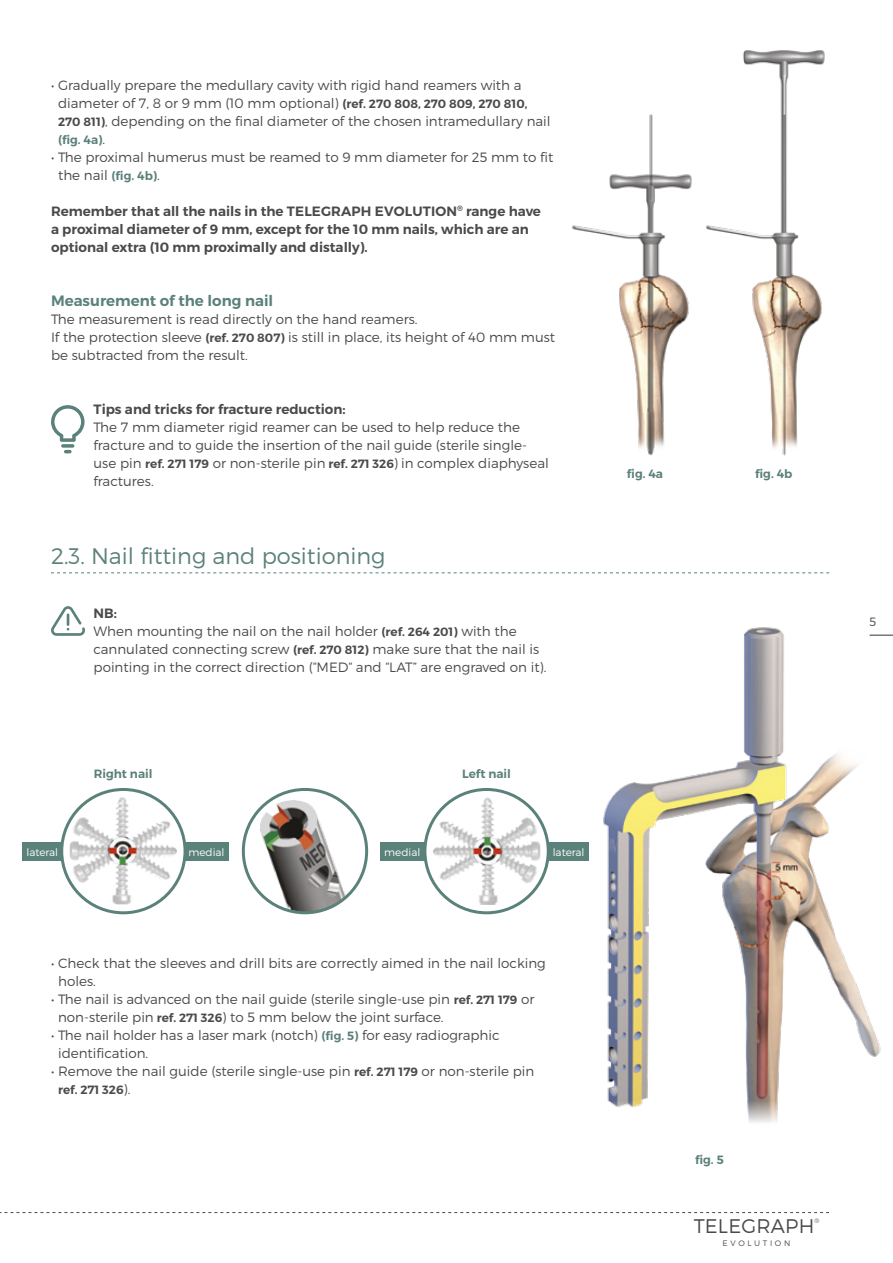
<style>
.page{position:relative;width:893px;height:1263px;background:#fff}
.page>*{position:absolute;margin:0;border:0;box-sizing:border-box;transform-origin:0 0}
.t1{font:300 22.5px "Montserrat";color:#5a817a}
.t2{font:300 19.65px "Montserrat";letter-spacing:.01em;color:#4a4a49}
.t3{font:600 15px "Montserrat";color:#5a817a}
.t4{font:300 13.5px/18px "Montserrat";color:#4a4a49}
.t5{font:600 13.5px/18px "Montserrat";color:#4a4a49}
.t6{font:600 12px "Montserrat";color:#5a817a}
.t7{font:600 12px "Montserrat";color:#4a4a49}
.t8{font:300 12px "Montserrat";color:#4a4a49}
.t9{font:300 10.5px "Montserrat";color:#fff}
.t10{font:300 7.95px "Montserrat";letter-spacing:.335em;color:#4a4a49}
.t11{font:300 6.45px "Montserrat";color:#4a4a49}
.s1{font-weight:600;font-size:12px}
.s2{font-weight:300;font-size:13.5px;color:#4a4a49}
.s3{font-weight:600;font-size:12px;color:#5a817a}
.s4{font-weight:600}
.s5{font-weight:300;font-size:13.5px}
</style>
<div class="page">
<svg style="left:51px;top:572px;width:778px;height:1px"></svg>
<svg style="left:51px;top:405px;width:34px;height:37px"></svg>
<svg style="left:61px;top:444px;width:13px;height:4px"></svg>
<svg style="left:64px;top:450px;width:8px;height:3px"></svg>
<svg style="left:51px;top:606px;width:34px;height:30px"></svg>
<img style="left:603px;top:627px;width:286px;height:496px">
<img style="left:572px;top:114px;width:120px;height:342px">
<img style="left:706px;top:50px;width:119px;height:406px">
<img style="left:243px;top:789px;width:124px;height:124px;border-radius:62px">
<div style="left:242px;top:788px;width:126px;height:126px;border:3px solid #5a817a;border-radius:50%"></div>
<img style="left:70px;top:797px;width:107px;height:108px">
<div style="left:60px;top:788px;width:127px;height:126px;border:3px solid #5a817a;border-radius:50%"></div>
<div style="left:22px;top:842px;width:40px;height:18px;background:#5a817a"></div>
<div style="left:184px;top:842px;width:45px;height:18px;background:#5a817a"></div>
<img style="left:433px;top:797px;width:107px;height:108px">
<div style="left:423px;top:788px;width:127px;height:126px;border:3px solid #5a817a;border-radius:50%"></div>
<div style="left:380px;top:842px;width:45px;height:18px;background:#5a817a"></div>
<div style="left:548px;top:842px;width:41px;height:18px;background:#5a817a"></div>
<svg style="left:870px;top:635px;width:23px;height:1px"></svg>
<svg style="left:0;top:1212px;width:829px;height:1px"></svg>
<p class="t4" style="left:58px;top:76px;width:494px;text-indent:-7px">• Gradually prepare the medullary cavity with rigid hand reamers with a diameter of 7, 8 or 9 mm (10 mm optional) <span class="s1">(ref. 270 808, 270 809, 270 810,<br>270 811)</span>, depending on the final diameter of the chosen intramedullary nail</p>
<p class="t6" style="left:58px;top:132px;width:49px">(fig. 4a)<span class="s2">.</span></p>
<p class="t4" style="left:58px;top:148px;width:497px;text-indent:-7px">• The proximal humerus must be reamed to 9 mm diameter for 25 mm to fit the nail <span class="s3">(fig. 4b)</span>.</p>
<p class="t5" style="left:51px;top:202px;width:491px">Remember that all the nails in the TELEGRAPH EVOLUTION<sup>®</sup> range have a proximal diameter of 9 mm, except for the 10 mm nails, which are an optional extra (10 mm proximally and distally).</p>
<p class="t3" style="left:51px;top:291px;width:224px">Measurement of the long nail</p>
<p class="t4" style="left:51px;top:310px;width:506px">The measurement is read directly on the hand reamers.<br>If the protection sleeve <span class="s1">(ref. 270 807)</span> is still in place, its height of 40 mm must be subtracted from the result.</p>
<p class="t5" style="left:94px;top:400px;width:254px">Tips and tricks for fracture reduction:</p>
<p class="t4" style="left:94px;top:418px;width:457px">The 7 mm diameter rigid reamer can be used to help reduce the fracture and to guide the insertion of the nail guide (sterile single&shy;use pin <span class="s1">ref. 271 179</span> or non-sterile pin <span class="s1">ref. 271 326</span>) in complex diaphyseal fractures.</p>
<h1 class="t1" style="left:51px;top:542px;width:336px">2.3. Nail fitting and positioning</h1>
<p class="t4" style="left:94px;top:604px;width:455px"><span class="s4">NB:<br></span>When mounting the nail on the nail holder <span class="s1">(ref. 264 201)</span> with the cannulated connecting screw <span class="s1">(ref. 270 812)</span> make sure that the nail is pointing in the correct direction (“MED“ and “LAT” are engraved on it).</p>
<p class="t6" style="left:94px;top:767px;width:60px">Right nail</p>
<p class="t9" style="left:26px;top:846px;width:33px">lateral</p>
<p class="t9" style="left:188px;top:846px;width:38px">medial</p>
<p class="t6" style="left:462px;top:767px;width:50px">Left nail</p>
<p class="t9" style="left:384px;top:846px;width:38px">medial</p>
<p class="t9" style="left:553px;top:846px;width:33px">lateral</p>
<p class="t4" style="left:58px;top:954px;width:489px;text-indent:-7px">• Check that the sleeves and drill bits are correctly aimed in the nail locking holes.</p>
<p class="t4" style="left:58px;top:990px;width:478px;text-indent:-7px">• The nail is advanced on the nail guide (sterile single-use pin <span class="s1">ref. 271 179</span> or non-sterile pin <span class="s1">ref. 271 326</span>) to 5 mm below the joint surface.</p>
<p class="t4" style="left:58px;top:1026px;width:443px;text-indent:-7px">• The nail holder has a laser mark (notch) <span class="s3">(fig. 5)</span> for easy radiographic identification.</p>
<p class="t4" style="left:51px;top:1062px;width:485px">• Remove the nail guide (sterile single-use pin <span class="s1">ref. 271 179</span> or non-sterile pin</p>
<p class="t7" style="left:58px;top:1082px;width:74px">ref. 271 326<span class="s5">).</span></p>
<p class="t6" style="left:627px;top:467px;width:38px">fig. 4a</p>
<p class="t6" style="left:755px;top:467px;width:39px">fig. 4b</p>
<p class="t6" style="left:695px;top:1152px;width:30px">fig. 5</p>
<h2 class="t2" style="left:694px;top:1214px;width:122px">TELEGRAPH</h2>
<p class="t11" style="left:814px;top:1217px;width:6px">®</p>
<p class="t10" style="left:723px;top:1238px;width:69px">EVOLUTION</p>
<p class="t8" style="left:870px;top:614px;width:8px">5</p>
</div>
